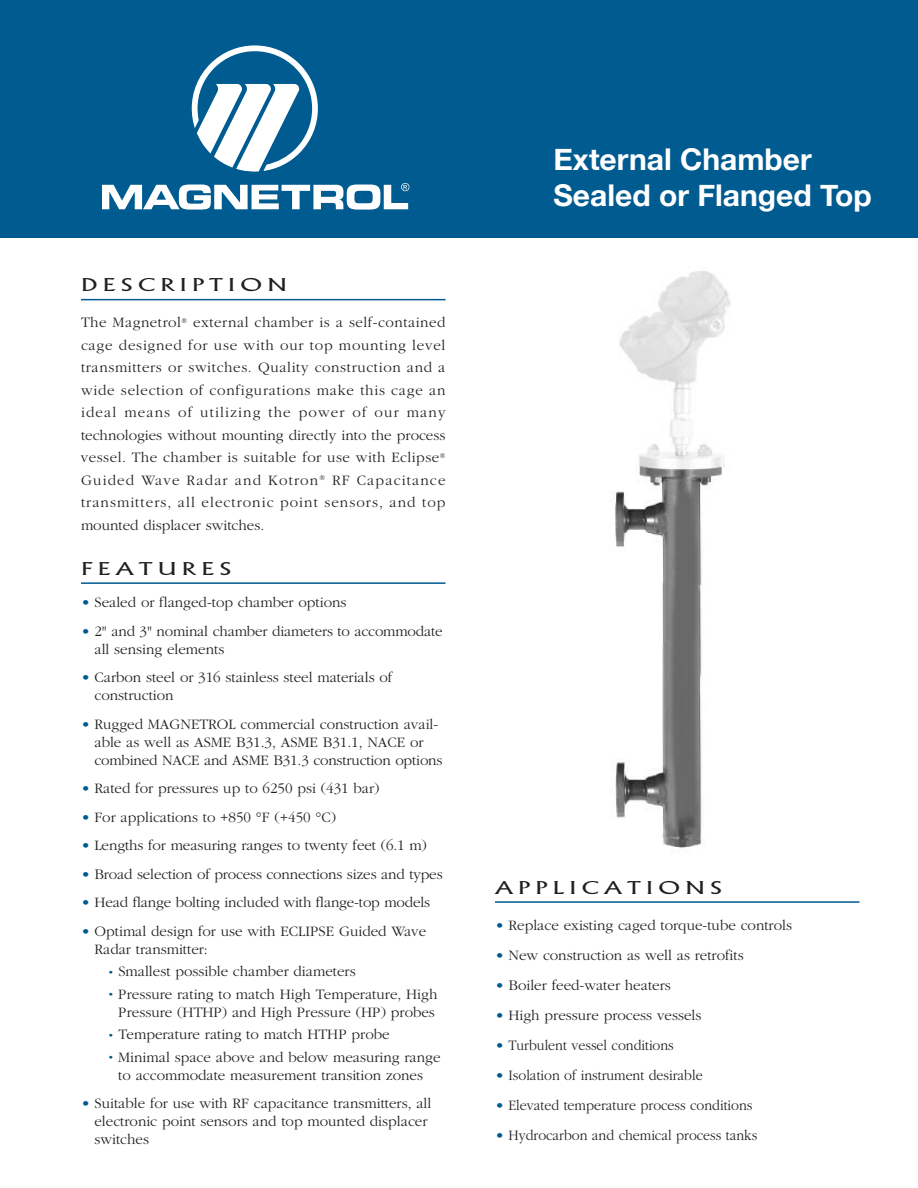
<style>
.page{position:relative;width:918px;height:1188px;background:#fff}
.page>*{position:absolute;margin:0;border:0;box-sizing:border-box;transform-origin:0 0}
.t1{font:700 30px/36px "Helvetica Neue";color:#fff}
.t2{font:300 18px "Alberta Wide";letter-spacing:.3em;color:#231f20}
.t3{font:300 15px/22.5px "Garamond";color:#231f20}
.t4{font:300 15px "Garamond";color:#231f20;scale:.93 1}
.s1{color:#005b90}
.s2{font-size:9px;color:#005b90}
</style>
<div class="page">
<div style="left:0;top:0;width:918px;height:238px;background:#005b90"></div>
<hr style="left:495px;top:901px;width:365px;height:2px;background:#005b90">
<img style="left:610px;top:271px;width:121px;height:577px">
<hr style="left:81px;top:299px;width:365px;height:1px;background:#005b90">
<hr style="left:81px;top:582px;width:365px;height:2px;background:#005b90">
<svg style="left:192px;top:45px;width:126px;height:127px"></svg>
<svg style="left:102px;top:183px;width:307px;height:27px"></svg>
<p class="t2" style="left:81px;top:275px;width:208px">DESCRIPTION</p>
<p class="t3" style="left:81px;top:311px;width:366px;text-align:justify">The Magnetrol<sup>®</sup> external chamber is a self-contained cage designed for use with our top mounting level transmitters or switches. Quality construction and a wide selection of configurations make this cage an ideal means of utilizing the power of our many technologies without mounting directly into the process vessel. The chamber is suitable for use with Eclipse<sup>® </sup>Guided Wave Radar and Kotron<sup>®</sup> RF Capacitance transmitters, all electronic point sensors, and top mounted displacer switches.</p>
<p class="t2" style="left:81px;top:558px;width:152px">FEATURES</p>
<p class="t3" style="left:81px;top:591px;width:267px"><span class="s1">•</span> Sealed or flanged-top chamber options</p>
<p class="t3" style="left:94px;top:622px;width:350px;line-height:18px;text-indent:-13px"><span class="s1">•</span> 2" and 3" nominal chamber diameters to accommodate all sensing elements</p>
<p class="t3" style="left:94px;top:668px;width:299px;line-height:18px;text-indent:-13px"><span class="s1">•</span> Carbon steel or 316 stainless steel materials of construction</p>
<p class="t3" style="left:94px;top:715px;width:350px;line-height:18px;text-indent:-13px"><span class="s1">•</span> Rugged MAGNETROL commercial construction avail&shy;able as well as ASME B31.3, ASME B31.1, NACE or combined NACE and ASME B31.3 construction options</p>
<p class="t3" style="left:81px;top:777px;width:300px"><span class="s1">•</span> Rated for pressures up to 6250 psi (431 bar)</p>
<p class="t3" style="left:81px;top:805px;width:257px"><span class="s1">•</span> For applications to +850 °F (+450 °C)</p>
<p class="t3" style="left:81px;top:834px;width:348px"><span class="s1">•</span> Lengths for measuring ranges to twenty feet (6.1 m)</p>
<p class="t3" style="left:81px;top:862px;width:363px"><span class="s1">•</span> Broad selection of process connections sizes and types</p>
<p class="t3" style="left:81px;top:891px;width:351px"><span class="s1">•</span> Head flange bolting included with flange-top models</p>
<p class="t3" style="left:94px;top:922px;width:333px;line-height:18px;text-indent:-13px"><span class="s1">•</span> Optimal design for use with ECLIPSE Guided Wave<br>Radar transmitter:</p>
<p class="t3" style="left:108px;top:960px;width:249px"><span class="s2">•</span> Smallest possible chamber diameters</p>
<p class="t3" style="left:108px;top:985px;width:331px;line-height:18px;text-align:center"><span class="s2">•</span> Pressure rating to match High Temperature, High<br>Pressure (HTHP) and High Pressure (HP) probes</p>
<p class="t3" style="left:108px;top:1023px;width:283px"><span class="s2">•</span> Temperature rating to match HTHP probe</p>
<p class="t3" style="left:108px;top:1048px;width:334px;line-height:18px;text-align:center"><span class="s2">•</span> Minimal space above and below measuring range to accommodate measurement transition zones</p>
<p class="t3" style="left:94px;top:1094px;width:338px;line-height:18px;text-indent:-13px"><span class="s1">•</span> Suitable for use with RF capacitance transmitters, all electronic point sensors and top mounted displacer switches</p>
<h1 class="t1" style="left:554px;top:141px;width:320px">External Chamber<br>Sealed or Flanged Top</h1>
<p class="t2" style="left:495px;top:877px;width:229px">APPLICATIONS</p>
<p class="t3" style="left:495px;top:913px;width:299px"><span class="s1">•</span> Replace existing caged torque-tube controls</p>
<p class="t3" style="left:495px;top:943px;width:250px"><span class="s1">•</span> New construction as well as retrofits</p>
<p class="t3" style="left:495px;top:973px;width:177px"><span class="s1">•</span> Boiler feed-water heaters</p>
<p class="t3" style="left:495px;top:1003px;width:208px"><span class="s1">•</span> High pressure process vessels</p>
<p class="t4" style="left:495px;top:1036px;width:194px"><span class="s1">•</span> Turbulent vessel conditions</p>
<p class="t4" style="left:495px;top:1066px;width:225px"><span class="s1">•</span> Isolation of instrument desirable</p>
<p class="t4" style="left:495px;top:1096px;width:278px"><span class="s1">•</span> Elevated temperature process conditions</p>
<p class="t4" style="left:495px;top:1126px;width:284px"><span class="s1">•</span> Hydrocarbon and chemical process tanks</p>
</div>
